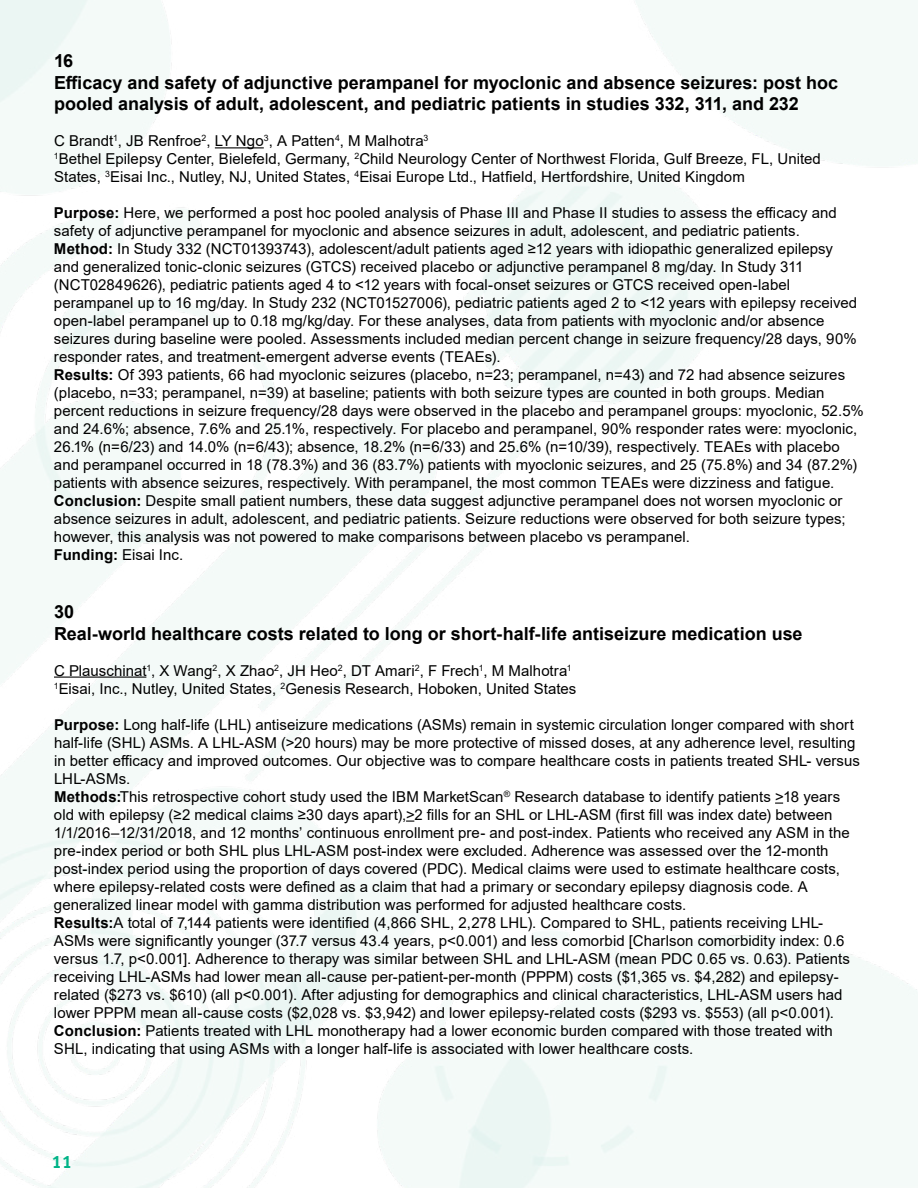
<style>
.page{position:relative;width:918px;height:1188px;background:#fff}
.page>*{position:absolute;margin:0;border:0;box-sizing:border-box;transform-origin:0 0}
.t1{font:700 18px/21.6px "Arial";color:#000}
.t2{font:700 18px "Meta Pro";color:#00b387}
.t3{font:15px/18px "Arial";letter-spacing:.005em;color:#000}
.s1{font-weight:700}
</style>
<div class="page">
<hr style="left:215px;top:147px;width:49px;height:1px;background:#000">
<hr style="left:54px;top:677px;width:92px;height:1px;background:#000">
<p class="t1" style="left:54px;top:50px;width:786px">16<br>Efficacy and safety of adjunctive perampanel for myoclonic and absence seizures: post hoc pooled analysis of adult, adolescent, and pediatric patients in studies 332, 311, and 232</p>
<p class="t3" style="left:54px;top:132px;width:768px">C Brandt<sup>1</sup>, JB Renfroe<sup>2</sup>, LY Ngo<sup>3</sup>, A Patten<sup>4</sup>, M Malhotra<sup>3<br>1</sup>Bethel Epilepsy Center, Bielefeld, Germany, <sup>2</sup>Child Neurology Center of Northwest Florida, Gulf Breeze, FL, United<br>States, <sup>3</sup>Eisai Inc., Nutley, NJ, United States, <sup>4</sup>Eisai Europe Ltd., Hatfield, Hertfordshire, United Kingdom</p>
<p class="t3" style="left:54px;top:204px;width:811px"><span class="s1">Purpose:</span> Here, we performed a post hoc pooled analysis of Phase III and Phase II studies to assess the efficacy and safety of adjunctive perampanel for myoclonic and absence seizures in adult, adolescent, and pediatric patients.<br><span class="s1">Method:</span> In Study 332 (NCT01393743), adolescent/adult patients aged ≥12 years with idiopathic generalized epilepsy<br>and generalized tonic-clonic seizures (GTCS) received placebo or adjunctive perampanel 8 mg/day. In Study 311 (NCT02849626), pediatric patients aged 4 to &lt;12 years with focal-onset seizures or GTCS received open-label perampanel up to 16 mg/day. In Study 232 (NCT01527006), pediatric patients aged 2 to &lt;12 years with epilepsy received open-label perampanel up to 0.18 mg/kg/day. For these analyses, data from patients with myoclonic and/or absence seizures during baseline were pooled. Assessments included median percent change in seizure frequency/28 days, 90% responder rates, and treatment-emergent adverse events (TEAEs).<br><span class="s1">Results:</span> Of 393 patients, 66 had myoclonic seizures (placebo, n=23; perampanel, n=43) and 72 had absence seizures (placebo, n=33; perampanel, n=39) at baseline; patients with both seizure types are counted in both groups. Median percent reductions in seizure frequency/28 days were observed in the placebo and perampanel groups: myoclonic, 52.5% and 24.6%; absence, 7.6% and 25.1%, respectively. For placebo and perampanel, 90% responder rates were: myoclonic, 26.1% (n=6/23) and 14.0% (n=6/43); absence, 18.2% (n=6/33) and 25.6% (n=10/39), respectively. TEAEs with placebo and perampanel occurred in 18 (78.3%) and 36 (83.7%) patients with myoclonic seizures, and 25 (75.8%) and 34 (87.2%) patients with absence seizures, respectively. With perampanel, the most common TEAEs were dizziness and fatigue.<br><span class="s1">Conclusion:</span> Despite small patient numbers, these data suggest adjunctive perampanel does not worsen myoclonic or absence seizures in adult, adolescent, and pediatric patients. Seizure reductions were observed for both seizure types; however, this analysis was not powered to make comparisons between placebo vs perampanel.<br><span class="s1">Funding:</span> Eisai Inc.</p>
<p class="t1" style="left:54px;top:601px;width:750px">30<br>Real-world healthcare costs related to long or short-half-life antiseizure medication use</p>
<p class="t3" style="left:54px;top:661px;width:524px">C Plauschinat<sup>1</sup>, X Wang<sup>2</sup>, X Zhao<sup>2</sup>, JH Heo<sup>2</sup>, DT Amari<sup>2</sup>, F Frech<sup>1</sup>, M Malhotra<sup>1<br>1</sup>Eisai, Inc., Nutley, United States, <sup>2</sup>Genesis Research, Hoboken, United States</p>
<p class="t3" style="left:54px;top:715px;width:807px"><span class="s1">Purpose:</span> Long half-life (LHL) antiseizure medications (ASMs) remain in systemic circulation longer compared with short half-life (SHL) ASMs. A LHL-ASM (&gt;20 hours) may be more protective of missed doses, at any adherence level, resulting in better efficacy and improved outcomes. Our objective was to compare healthcare costs in patients treated SHL- versus LHL-ASMs.<br><span class="s1">Methods:</span>This retrospective cohort study used the IBM MarketScan<sup>®</sup> Research database to identify patients &gt;18 years old with epilepsy (≥2 medical claims ≥30 days apart),&gt;2 fills for an SHL or LHL-ASM (first fill was index date) between 1/1/2016–12/31/2018, and 12 months’ continuous enrollment pre- and post-index. Patients who received any ASM in the pre-index period or both SHL plus LHL-ASM post-index were excluded. Adherence was assessed over the 12-month post-index period using the proportion of days covered (PDC). Medical claims were used to estimate healthcare costs, where epilepsy-related costs were defined as a claim that had a primary or secondary epilepsy diagnosis code. A generalized linear model with gamma distribution was performed for adjusted healthcare costs.<br><span class="s1">Results:</span>A total of 7,144 patients were identified (4,866 SHL, 2,278 LHL). Compared to SHL, patients receiving LHL-ASMs were significantly younger (37.7 versus 43.4 years, p&lt;0.001) and less comorbid [Charlson comorbidity index: 0.6 versus 1.7, p&lt;0.001]. Adherence to therapy was similar between SHL and LHL-ASM (mean PDC 0.65 vs. 0.63). Patients receiving LHL-ASMs had lower mean all-cause per-patient-per-month (PPPM) costs ($1,365 vs. $4,282) and epilepsy&shy;related ($273 vs. $610) (all p&lt;0.001). After adjusting for demographics and clinical characteristics, LHL-ASM users had lower PPPM mean all-cause costs ($2,028 vs. $3,942) and lower epilepsy-related costs ($293 vs. $553) (all p&lt;0.001).<br><span class="s1">Conclusion:</span> Patients treated with LHL monotherapy had a lower economic burden compared with those treated with SHL, indicating that using ASMs with a longer half-life is associated with lower healthcare costs.</p>
<p class="t2" style="left:52px;top:1147px;width:22px">11</p>
</div>
